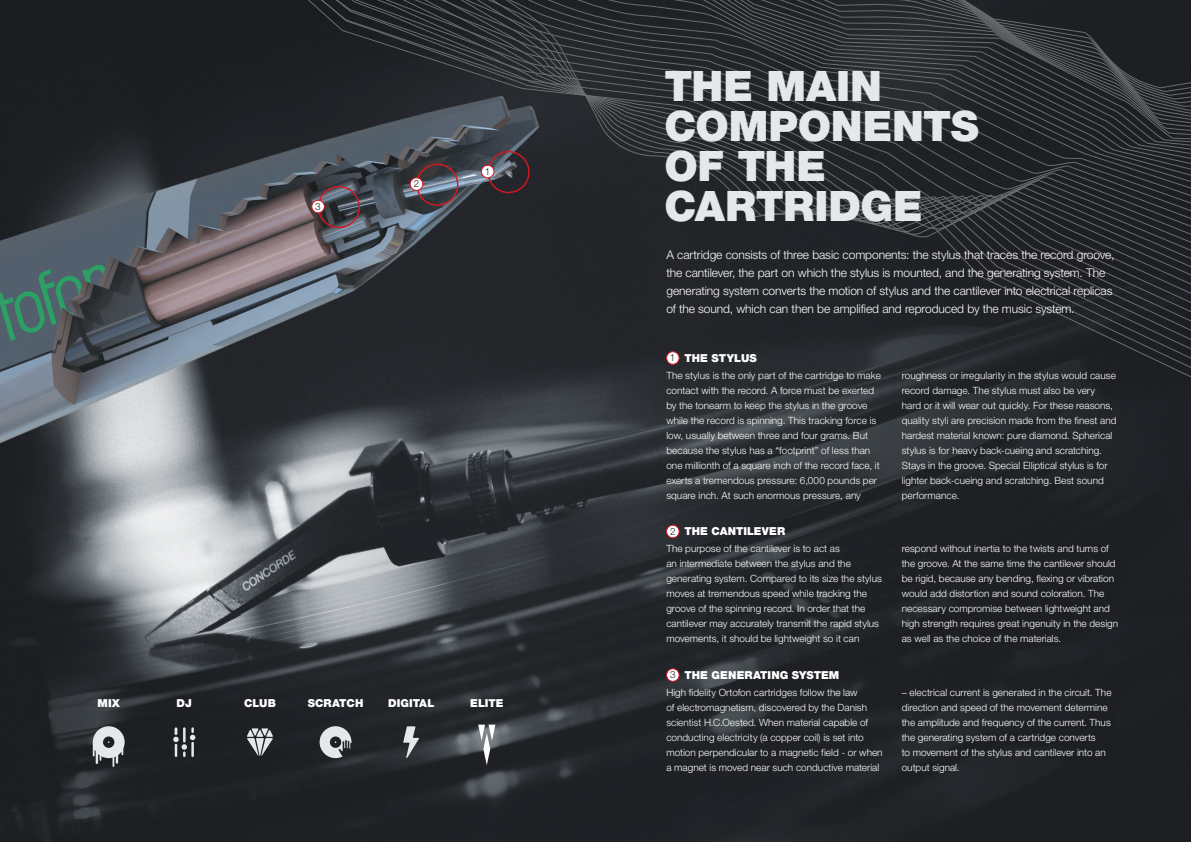
<style>
.page{position:relative;width:1191px;height:842px;background:#fff}
.page>*{position:absolute;margin:0;border:0;box-sizing:border-box;transform-origin:0 0}
.t1{font:900 42px/40px "Helvetica Neue";letter-spacing:-.005em;color:#e6e7e9}
.t2{font:300 12px/18px "Helvetica Neue";letter-spacing:-.005em;color:#fff}
.t3{font:900 11px "Helvetica Neue";letter-spacing:.005em;color:#fff}
.t4{font:300 10px/15px "Helvetica Neue";color:#fff}
.Paragraph{font:300 9.9px "Helvetica Neue";color:#231f20}
</style>
<div class="page">
<img style="left:0;top:0;width:1191px;height:842px">
<svg style="left:293px;top:0;width:898px;height:384px"></svg>
<svg style="left:93px;top:726px;width:32px;height:41px"></svg>
<svg style="left:173px;top:727px;width:22px;height:30px"></svg>
<svg style="left:247px;top:728px;width:26px;height:28px"></svg>
<svg style="left:319px;top:726px;width:32px;height:32px"></svg>
<svg style="left:403px;top:726px;width:16px;height:32px"></svg>
<div style="left:318px;top:186px;width:42px;height:42px;border:1px solid #d7171f;border-radius:50%"></div>
<div style="left:416px;top:164px;width:42px;height:42px;border:1px solid #d7171f;border-radius:50%"></div>
<div style="left:312px;top:200px;width:12px;height:13px;background:#fff;border-radius:50%"></div>
<div style="left:312px;top:200px;width:12px;height:13px;border:1px solid #d7171f;border-radius:50%"></div>
<div style="left:666px;top:669px;width:13px;height:12px;background:#fff;border-radius:50%"></div>
<div style="left:666px;top:669px;width:13px;height:12px;border:1px solid #d7171f;border-radius:50%"></div>
<div style="left:410px;top:178px;width:13px;height:12px;background:#fff;border-radius:50%"></div>
<div style="left:410px;top:178px;width:13px;height:13px;border:1px solid #d7171f;border-radius:50%"></div>
<div style="left:666px;top:525px;width:13px;height:13px;background:#fff;border-radius:50%"></div>
<div style="left:666px;top:525px;width:13px;height:13px;border:1px solid #d7171f;border-radius:50%"></div>
<div style="left:487px;top:151px;width:42px;height:42px;border:1px solid #d7171f;border-radius:50%"></div>
<div style="left:481px;top:165px;width:13px;height:13px;background:#fff;border-radius:50%"></div>
<div style="left:481px;top:165px;width:13px;height:13px;border:1px solid #d7171f;border-radius:50%"></div>
<div style="left:666px;top:352px;width:13px;height:12px;background:#fff;border-radius:50%"></div>
<div style="left:666px;top:351px;width:13px;height:13px;border:1px solid #d7171f;border-radius:50%"></div>
<svg style="left:478px;top:725px;width:17px;height:40px"></svg>
<p class="Paragraph" style="left:315px;top:200px;width:7px">3</p>
<p class="Paragraph" style="left:414px;top:178px;width:7px">2</p>
<p class="Paragraph" style="left:485px;top:165px;width:7px">1</p>
<p class="t3" style="left:97px;top:696px;width:24px">MIX</p>
<p class="t3" style="left:177px;top:696px;width:17px">DJ</p>
<p class="t3" style="left:244px;top:696px;width:33px">CLUB</p>
<p class="t3" style="left:308px;top:696px;width:57px">SCRATCH</p>
<p class="t3" style="left:388px;top:696px;width:48px">DIGITAL</p>
<p class="t3" style="left:470px;top:696px;width:35px">ELITE</p>
<p class="t1" style="left:664px;top:66px;width:219px">THE MAIN</p>
<p class="t1" style="left:664px;top:106px;width:316px">COMPONENTS<br>OF THE</p>
<p class="t1" style="left:664px;top:186px;width:260px">CARTRIDGE</p>
<p class="t2" style="left:666px;top:246px;width:449px">A cartridge consists of three basic components: the stylus that traces the record groove, the cantilever, the part on which the stylus is mounted, and the generating system. The generating system converts the motion of stylus and the cantilever into electrical replicas of the sound, which can then be amplified and reproduced by the music system.</p>
<p class="t3" style="left:684px;top:351px;width:74px">THE STYLUS</p>
<p class="t4" style="left:666px;top:367px;width:216px">The stylus is the only part of the cartridge to make contact with the record. A force must be exerted by the tonearm to keep the stylus in the groove while the record is spinning. This tracking force is low, usually between three and four grams. But because the stylus has a “footprint” of less than one millionth of a square inch of the record face, it exerts a tremendous pressure: 6,000 pounds per square inch. At such enormous pressure, any</p>
<p class="t4" style="left:901px;top:367px;width:216px">roughness or irregularity in the stylus would cause record damage. The stylus must also be very hard or it will wear out quickly. For these reasons, quality styli are precision made from the finest and hardest material known: pure diamond. Spherical stylus is for heavy back-cueing and scratching.<br>Stays in the groove. Special Elliptical stylus is for lighter back-cueing and scratching. Best sound performance.</p>
<p class="Paragraph" style="left:669px;top:351px;width:7px">1</p>
<p class="t3" style="left:684px;top:525px;width:102px">THE CANTILEVER</p>
<p class="t4" style="left:666px;top:541px;width:217px">The purpose of the cantilever is to act as<br>an intermediate between the stylus and the generating system. Compared to its size the stylus moves at tremendous speed while tracking the groove of the spinning record. In order that the cantilever may accurately transmit the rapid stylus movements, it should be lightweight so it can</p>
<p class="t4" style="left:901px;top:541px;width:218px">respond without inertia to the twists and turns of the groove. At the same time the cantilever should be rigid, because any bending, flexing or vibration would add distortion and sound coloration. The necessary compromise between lightweight and high strength requires great ingenuity in the design as well as the choice of the materials.</p>
<p class="Paragraph" style="left:670px;top:525px;width:7px">2</p>
<p class="t3" style="left:684px;top:668px;width:156px">THE GENERATING SYSTEM</p>
<p class="t4" style="left:666px;top:684px;width:218px">High fidelity Ortofon cartridges follow the law<br>of electromagnetism, discovered by the Danish scientist H.C.Oested. When material capable of conducting electricity (a copper coil) is set into motion perpendicular to a magnetic field - or when a magnet is moved near such conductive material</p>
<p class="t4" style="left:901px;top:684px;width:211px">– electrical current is generated in the circuit. The direction and speed of the movement determine the amplitude and frequency of the current. Thus the generating system of a cartridge converts<br>to movement of the stylus and cantilever into an output signal.</p>
<p class="Paragraph" style="left:670px;top:669px;width:7px">3</p>
</div>
